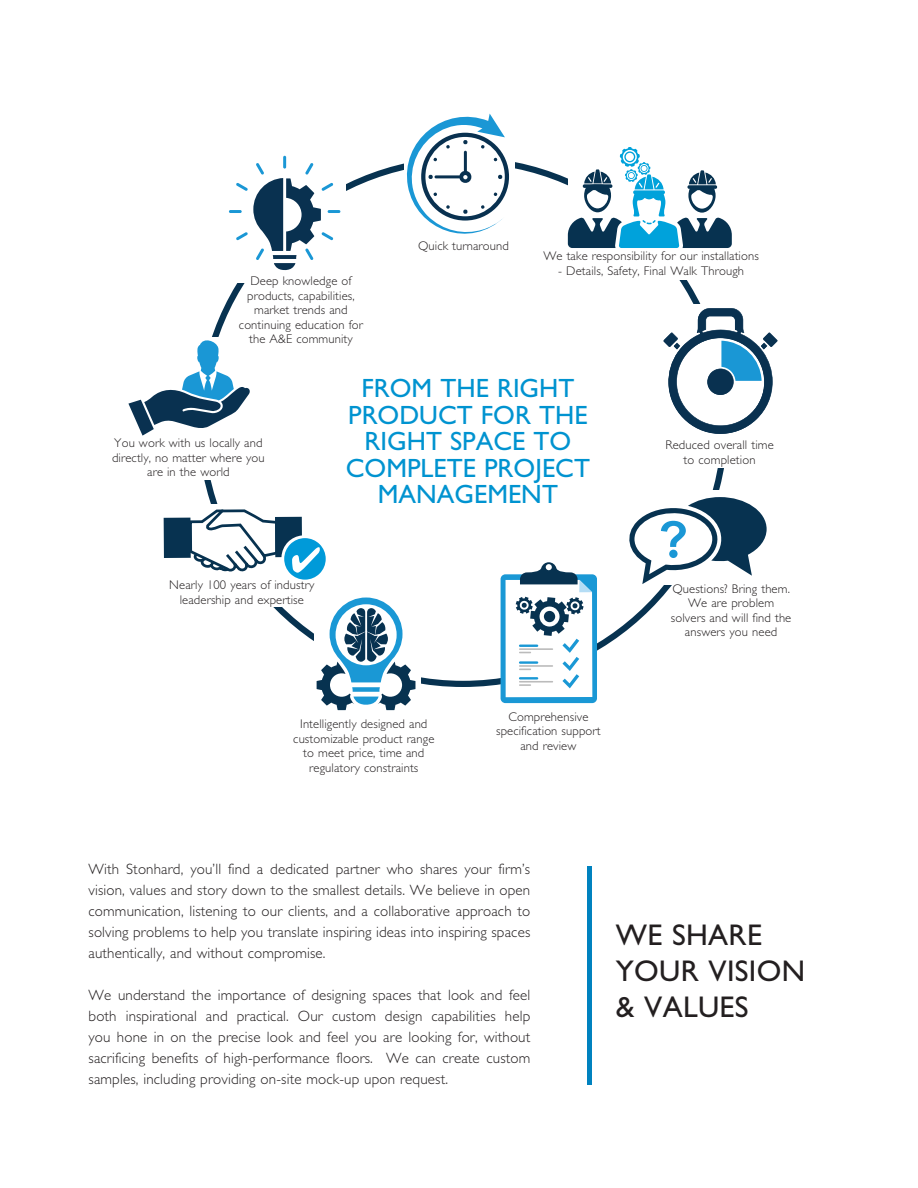
<style>
.page{position:relative;width:918px;height:1188px;background:#fff}
.page>*{position:absolute;margin:0;border:0;box-sizing:border-box;transform-origin:0 0}
.t1{font:30px/36px "Gill Sans Std";letter-spacing:.01em;color:#231f20}
.t2{font:26.55px/26.5px "Gill Sans Std";color:#0093d0;text-align:center}
.t3{font:300 15px/21px "Gill Sans Std";letter-spacing:.01em;color:#231f20;text-align:justify}
.t4{font:300 12.6px/14.5px "Gill Sans Std";letter-spacing:.01em;color:#231f20;text-align:center}
</style>
<div class="page">
<svg style="left:407px;top:114px;width:102px;height:120px"></svg>
<svg style="left:568px;top:147px;width:164px;height:101px"></svg>
<svg style="left:664px;top:308px;width:114px;height:126px"></svg>
<svg style="left:629px;top:497px;width:138px;height:87px"></svg>
<div style="left:669px;top:550px;width:9px;height:8px;background:#1a97d5;border-radius:50%"></div>
<svg style="left:501px;top:574px;width:96px;height:129px;background:#249cd6"></svg>
<svg style="left:506px;top:562px;width:86px;height:135px"></svg>
<svg style="left:229px;top:156px;width:111px;height:114px"></svg>
<div style="left:164px;top:518px;width:27px;height:40px;background:#073250"></div>
<svg style="left:128px;top:340px;width:122px;height:96px"></svg>
<svg style="left:188px;top:509px;width:227px;height:201px"></svg>
<div style="left:587px;top:866px;width:5px;height:218px;background:#0082bf"></div>
<p class="t4" style="left:239px;top:274px;width:126px">Deep knowledge of products, capabilities, market trends and continuing education for the A&amp;E community</p>
<p class="t4" style="left:418px;top:238px;width:93px">Quick turnaround</p>
<p class="t4" style="left:543px;top:249px;width:217px">We take responsibility for our installations</p>
<p class="t4" style="left:558px;top:263px;width:187px">- Details, Safety, Final Walk Through</p>
<p class="t4" style="left:112px;top:436px;width:154px">You work with us locally and directly, no matter where you are in the world</p>
<p class="t4" style="left:169px;top:578px;width:147px">Nearly 100 years of industry leadership and expertise</p>
<h2 class="t2" style="left:346px;top:375px;width:246px">FROM THE RIGHT<br>PRODUCT FOR THE<br>RIGHT SPACE TO<br>COMPLETE PROJECT<br>MANAGEMENT</h2>
<p class="t4" style="left:293px;top:717px;width:143px">Intelligently designed and customizable product range to meet price, time and regulatory constraints</p>
<p class="t4" style="left:496px;top:710px;width:106px">Comprehensive specification support and review</p>
<p class="t4" style="left:665px;top:438px;width:110px">Reduced overall time to completion</p>
<p class="t4" style="left:671px;top:581px;width:122px">Questions? Bring them.<br>We are problem solvers and will find the answers you need</p>
<p class="t3" style="left:89px;top:859px;width:443px">With Stonhard, you’ll find a dedicated partner who shares your firm’s vision, values and story down to the smallest details. We believe in open communication, listening to our clients, and a collaborative approach to solving problems to help you translate inspiring ideas into inspiring spaces authentically, and without compromise.</p>
<p class="t3" style="left:89px;top:985px;width:443px">We understand the importance of designing spaces that look and feel both inspirational and practical. Our custom design capabilities help you hone in on the precise look and feel you are looking for, without sacrificing benefits of high-performance floors. We can create custom samples, including providing on-site mock-up upon request.</p>
<h1 class="t1" style="left:616px;top:917px;width:191px">WE SHARE<br>YOUR VISION &amp; VALUES</h1>
</div>
